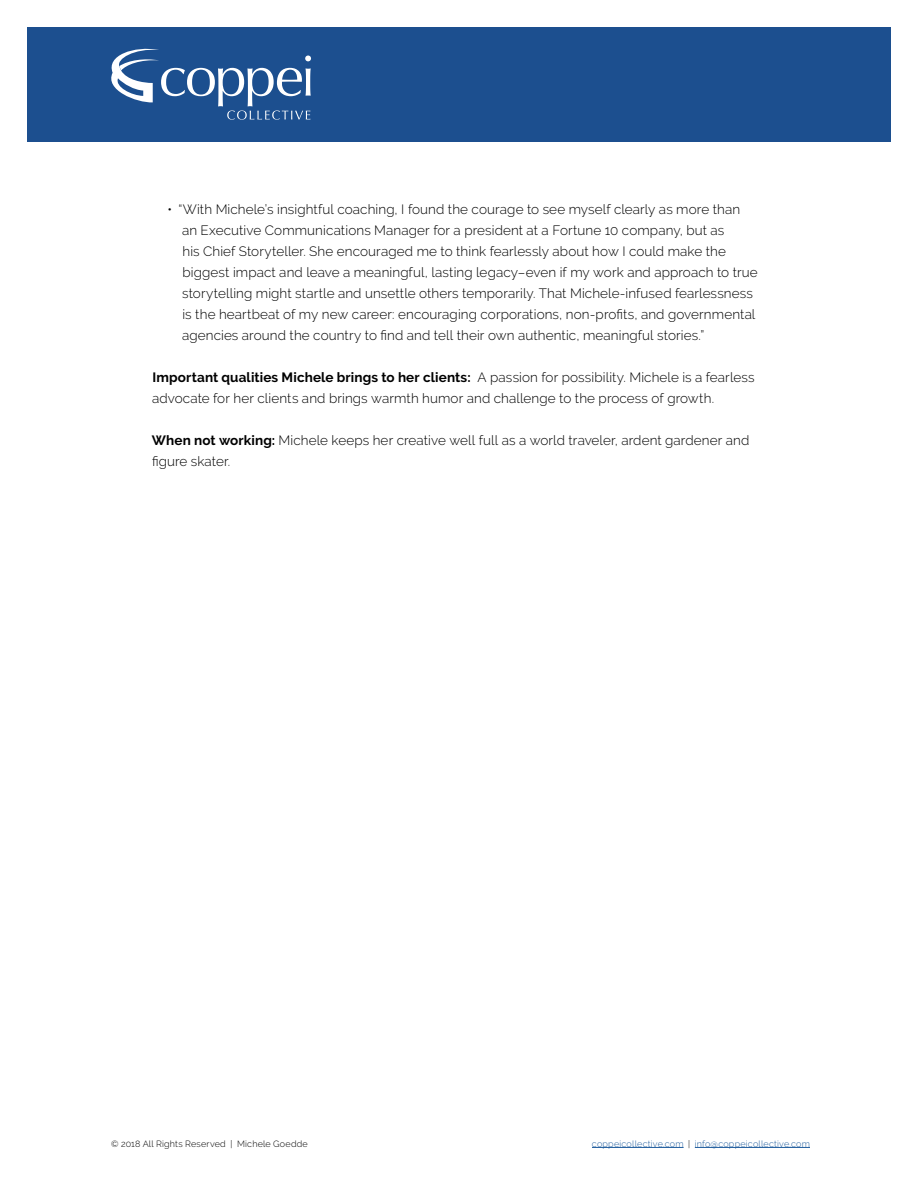
<style>
.page{position:relative;width:918px;height:1188px;background:#fff}
.page>*{position:absolute;margin:0;border:0;box-sizing:border-box;transform-origin:0 0}
.t1{font:300 13.5px/21px "Raleway";letter-spacing:.01em;color:#000}
.t2{font:300 9px "Raleway";letter-spacing:.02em;color:#215e9e}
.t3{font:300 9px "Raleway";letter-spacing:.02em;color:#000}
.s1{font-weight:700}
.s2{color:#000}
</style>
<div class="page">
<div style="left:27px;top:27px;width:864px;height:114px;background:#1c4f8f"></div>
<svg style="left:111px;top:48px;width:200px;height:72px"></svg>
<hr style="left:592px;top:1147px;width:92px;height:1px;background:#215e9e">
<hr style="left:695px;top:1147px;width:115px;height:1px;background:#215e9e">
<p class="t1" style="left:182px;top:198px;width:577px;text-indent:-15px">• “With Michele’s insightful coaching, I found the courage to see myself clearly as more than an Executive Communications Manager for a president at a Fortune 10 company, but as<br>his Chief Storyteller. She encouraged me to think fearlessly about how I could make the biggest impact and leave a meaningful, lasting legacy–even if my work and approach to true storytelling might startle and unsettle others temporarily. That Michele-infused fearlessness is the heartbeat of my new career: encouraging corporations, non-profits, and governmental agencies around the country to find and tell their own authentic, meaningful stories.”</p>
<p class="t1" style="left:152px;top:366px;width:604px"><span class="s1">Important qualities Michele brings to her clients:</span> A passion for possibility. Michele is a fearless advocate for her clients and brings warmth humor and challenge to the process of growth.</p>
<p class="t1" style="left:152px;top:429px;width:599px"><span class="s1">When not working:</span> Michele keeps her creative well full as a world traveler, ardent gardener and figure skater.</p>
<p class="t3" style="left:111px;top:1138px;width:198px">© 2018 All Rights Reserved | Michele Goedde</p>
<p class="t2" style="left:592px;top:1138px;width:220px">coppeicollective.com <span class="s2">|</span> info@coppeicollective.com</p>
</div>
